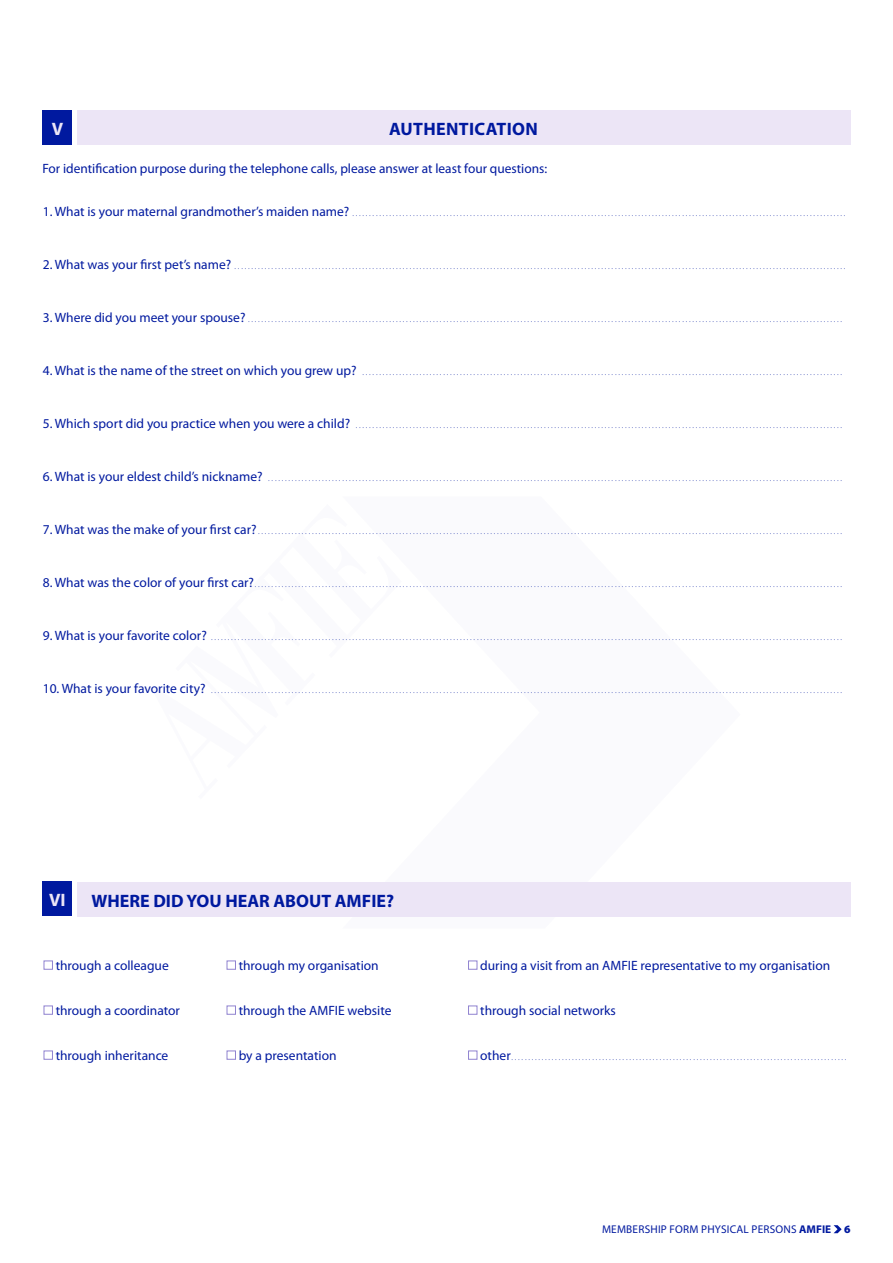
<style>
.page{position:relative;width:893px;height:1263px;background:#fff}
.page>*{position:absolute;margin:0;border:0;box-sizing:border-box;transform-origin:0 0}
.Tabulation_2bis{font:700 18px "Myriad Pro";color:#00199f}
.CARTOUCHE_Titre{font:700 18px "Myriad Pro";letter-spacing:.02em;color:#00199f}
.Sous_titre{font:700 18px "Myriad Pro";color:#ece5f6}
.Tabulation_2bis-2{font:13.5px "Myriad Pro";color:#00199f}
.t1{font:11.25px "Myriad Pro";letter-spacing:.02em;color:#00199f}
.Tabulation_2bis-3{font:300 9px "Myriad Pro";color:#00199f}
.s1{font-weight:400;font-size:13.5px}
.s2{font-weight:700}
.s3{font-weight:900}
</style>
<div class="page">
<svg style="left:834px;top:1225px;width:8px;height:8px"></svg>
<div style="left:77px;top:111px;width:773px;height:34px;background:#ece5f6"></div>
<div style="left:43px;top:111px;width:29px;height:34px;background:#00199f"></div>
<div style="left:78px;top:882px;width:773px;height:35px;background:#ece5f6"></div>
<div style="left:44px;top:960px;width:9px;height:9px;border:1px solid #9083d0"></div>
<div style="left:227px;top:960px;width:9px;height:9px;border:1px solid #9083d0"></div>
<div style="left:468px;top:960px;width:9px;height:9px;border:1px solid #9083d0"></div>
<div style="left:44px;top:1005px;width:9px;height:9px;border:1px solid #9083d0"></div>
<div style="left:227px;top:1005px;width:9px;height:9px;border:1px solid #9083d0"></div>
<div style="left:468px;top:1005px;width:9px;height:9px;border:1px solid #9083d0"></div>
<div style="left:44px;top:1050px;width:9px;height:9px;border:1px solid #9083d0"></div>
<div style="left:227px;top:1050px;width:9px;height:9px;border:1px solid #9083d0"></div>
<div style="left:468px;top:1050px;width:9px;height:9px;border:1px solid #9083d0"></div>
<div style="left:43px;top:882px;width:29px;height:34px;background:#00199f"></div>
<p class="Sous_titre" style="left:52px;top:118px;width:13px">V</p>
<p class="CARTOUCHE_Titre" style="left:389px;top:118px;width:150px">AUTHENTICATION</p>
<p class="Tabulation_2bis-2" style="left:43px;top:161px;width:506px">For identification purpose during the telephone calls, please answer at least four questions:</p>
<p class="Tabulation_2bis-3" style="left:43px;top:208px;width:804px"><span class="s1">1. What is your maternal grandmother’s maiden name?</span> ...................................................................................................................................................</p>
<p class="Tabulation_2bis-3" style="left:43px;top:261px;width:804px"><span class="s1">2. What was your first pet’s name?</span> ......................................................................................................................................................................................</p>
<p class="Tabulation_2bis-3" style="left:43px;top:314px;width:801px"><span class="s1">3. Where did you meet your spouse?</span>.................................................................................................................................................................................</p>
<p class="Tabulation_2bis-3" style="left:43px;top:367px;width:801px"><span class="s1">4. What is the name of the street on which you grew up?</span> ...............................................................................................................................................</p>
<p class="Tabulation_2bis-3" style="left:43px;top:420px;width:801px"><span class="s1">5. Which sport did you practice when you were a child?</span> .................................................................................................................................................</p>
<p class="Tabulation_2bis-3" style="left:43px;top:473px;width:801px"><span class="s1">6. What is your eldest child’s nickname?</span> ...........................................................................................................................................................................</p>
<p class="Tabulation_2bis-3" style="left:43px;top:526px;width:801px"><span class="s1">7. What was the make of your first car?</span>..............................................................................................................................................................................</p>
<p class="Tabulation_2bis-3" style="left:43px;top:579px;width:801px"><span class="s1">8. What was the color of your first car?</span>...............................................................................................................................................................................</p>
<p class="Tabulation_2bis-3" style="left:43px;top:632px;width:801px"><span class="s1">9. What is your favorite color?</span> ............................................................................................................................................................................................</p>
<p class="Tabulation_2bis-3" style="left:43px;top:685px;width:801px"><span class="s1">10. What is your favorite city?</span> ............................................................................................................................................................................................</p>
<p class="Sous_titre" style="left:49px;top:889px;width:18px">VI</p>
<p class="Tabulation_2bis" style="left:91px;top:890px;width:304px">WHERE DID YOU HEAR ABOUT AMFIE?</p>
<p class="Tabulation_2bis-2" style="left:56px;top:957px;width:115px">through a colleague</p>
<p class="Tabulation_2bis-2" style="left:239px;top:957px;width:142px">through my organisation</p>
<p class="Tabulation_2bis-2" style="left:480px;top:957px;width:351px">during a visit from an AMFIE representative to my organisation</p>
<p class="Tabulation_2bis-2" style="left:56px;top:1002px;width:126px">through a coordinator</p>
<p class="Tabulation_2bis-2" style="left:239px;top:1002px;width:154px">through the AMFIE website</p>
<p class="Tabulation_2bis-2" style="left:480px;top:1002px;width:137px">through social networks</p>
<p class="Tabulation_2bis-2" style="left:56px;top:1047px;width:114px">through inheritance</p>
<p class="Tabulation_2bis-2" style="left:239px;top:1047px;width:99px">by a presentation</p>
<p class="Tabulation_2bis-3" style="left:480px;top:1051px;width:368px"><span class="s1">other</span>....................................................................................................</p>
<p class="t1" style="left:602px;top:1222px;width:250px">MEMBERSHIP FORM PHYSICAL PERSONS <span class="s2">AMFIE</span> <span class="s3">6</span></p>
</div>
